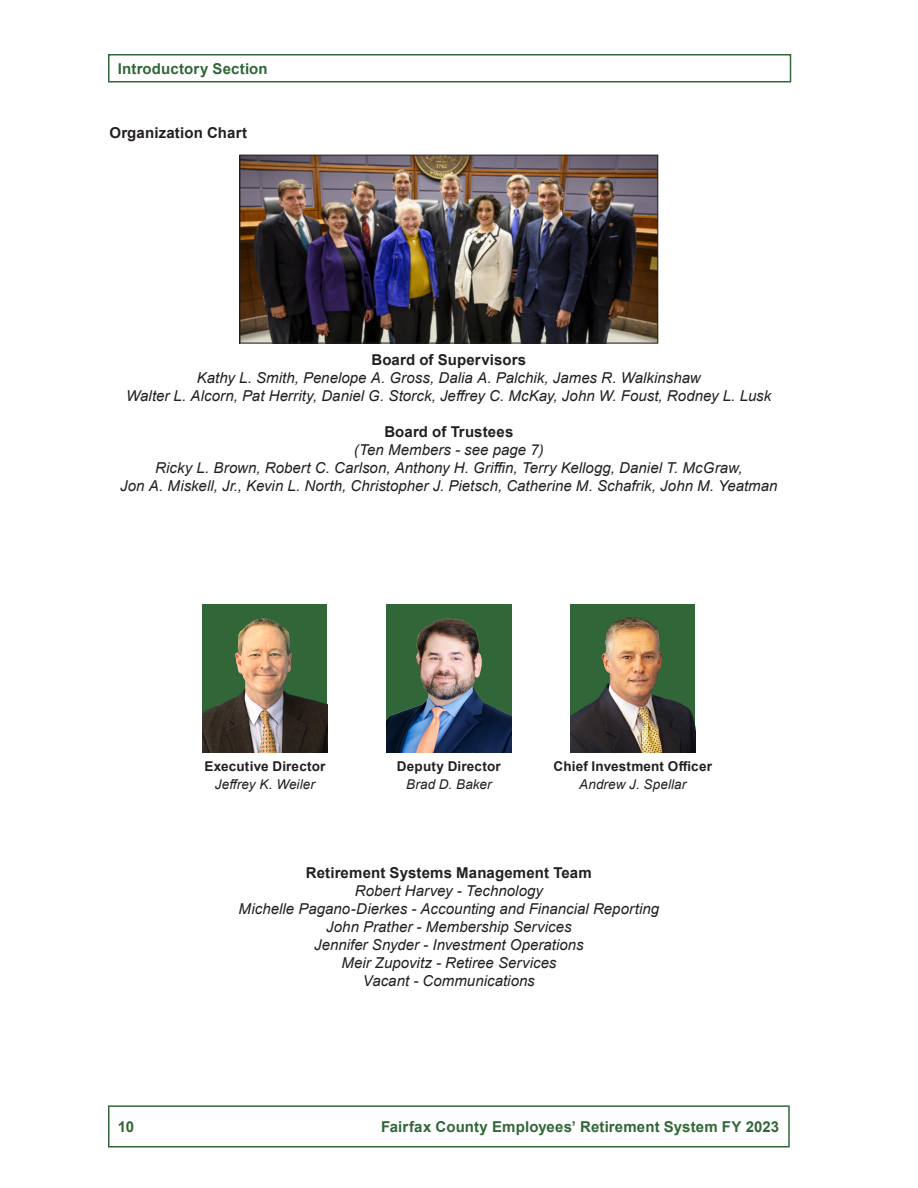
<style>
.page{position:relative;width:918px;height:1188px;background:#fff}
.page>*{position:absolute;margin:0;border:0;box-sizing:border-box;transform-origin:0 0}
.t1{font:italic 15px "Arial";letter-spacing:.005em;color:#231f20}
.t2{font:700 15px "Arial";letter-spacing:.01em;color:#231f20}
.t3{font:700 15px "Arial";letter-spacing:.01em;color:#316738}
.t4{font:700 13.5px "Arial";letter-spacing:.015em;color:#231f20}
.t5{font:italic 13.5px "Arial";letter-spacing:.005em;color:#231f20}
</style>
<div class="page">
<div style="left:108px;top:1105px;width:682px;height:43px;border:2px solid #316738"></div>
<div style="left:108px;top:54px;width:683px;height:28px;border:2px solid #316738"></div>
<div style="left:202px;top:604px;width:125px;height:149px;background:#316738"></div>
<img style="left:202px;top:618px;width:125px;height:135px">
<div style="left:570px;top:604px;width:125px;height:149px;background:#316738"></div>
<img style="left:570px;top:617px;width:125px;height:136px">
<img style="left:242px;top:157px;width:414px;height:184px">
<div style="left:240px;top:155px;width:418px;height:188px;border:1px solid #231f20"></div>
<div style="left:386px;top:604px;width:125px;height:149px;background:#316738"></div>
<img style="left:386px;top:618px;width:125px;height:134px">
<p class="t3" style="left:118px;top:59px;width:151px">Introductory Section</p>
<p class="t2" style="left:110px;top:122px;width:139px">Organization Chart</p>
<p class="t2" style="left:371px;top:349px;width:156px">Board of Supervisors</p>
<p class="t1" style="left:197px;top:368px;width:505px">Kathy L. Smith, Penelope A. Gross, Dalia A. Palchik, James R. Walkinshaw</p>
<p class="t1" style="left:126px;top:386px;width:647px">Walter L. Alcorn, Pat Herrity, Daniel G. Storck, Jeffrey C. McKay, John W. Foust, Rodney L. Lusk</p>
<p class="t2" style="left:384px;top:421px;width:130px">Board of Trustees</p>
<p class="t1" style="left:354px;top:440px;width:192px">(Ten Members - see page 7)</p>
<p class="t1" style="left:155px;top:458px;width:589px">Ricky L. Brown, Robert C. Carlson, Anthony H. Griffin, Terry Kellogg, Daniel T. McGraw,</p>
<p class="t1" style="left:120px;top:476px;width:659px">Jon A. Miskell, Jr., Kevin L. North, Christopher J. Pietsch, Catherine M. Schafrik, John M. Yeatman</p>
<p class="t4" style="left:204px;top:757px;width:123px">Executive Director</p>
<p class="t5" style="left:215px;top:776px;width:101px">Jeffrey K. Weiler</p>
<p class="t4" style="left:397px;top:757px;width:105px">Deputy Director</p>
<p class="t5" style="left:406px;top:776px;width:87px">Brad D. Baker</p>
<p class="t4" style="left:554px;top:757px;width:160px">Chief Investment Officer</p>
<p class="t5" style="left:579px;top:776px;width:109px">Andrew J. Spellar</p>
<p class="t2" style="left:306px;top:862px;width:287px">Retirement Systems Management Team</p>
<p class="t1" style="left:355px;top:881px;width:190px">Robert Harvey - Technology</p>
<p class="t1" style="left:239px;top:899px;width:422px">Michelle Pagano-Dierkes - Accounting and Financial Reporting</p>
<p class="t1" style="left:326px;top:917px;width:247px">John Prather - Membership Services</p>
<p class="t1" style="left:314px;top:935px;width:271px">Jennifer Snyder - Investment Operations</p>
<p class="t1" style="left:341px;top:953px;width:217px">Meir Zupovitz - Retiree Services</p>
<p class="t1" style="left:363px;top:971px;width:173px">Vacant - Communications</p>
<p class="t3" style="left:118px;top:1116px;width:18px">10</p>
<p class="t3" style="left:381px;top:1116px;width:400px">Fairfax County Employees’ Retirement System FY 2023</p>
</div>
